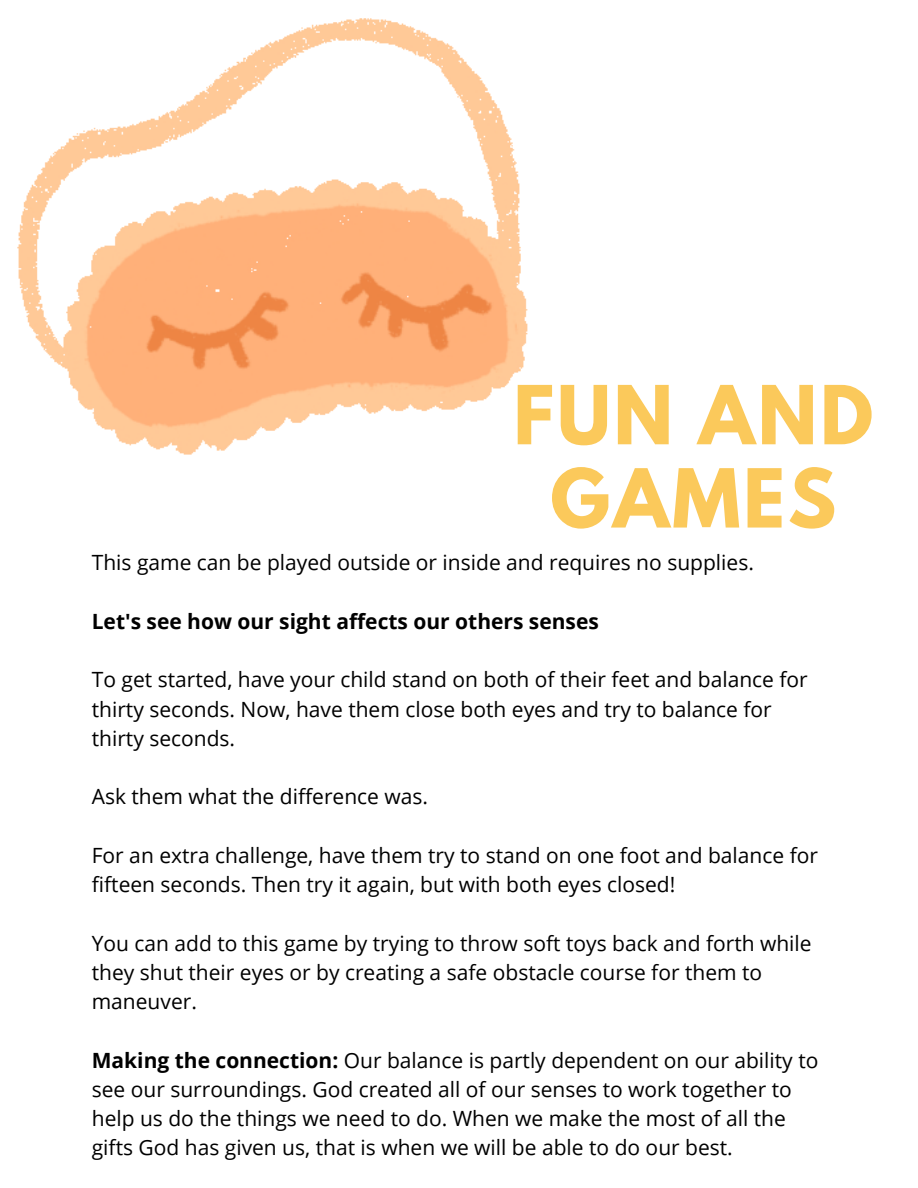
<style>
.page{position:relative;width:918px;height:1188px;background:#fff}
.page>*{position:absolute;margin:0;border:0;box-sizing:border-box;transform-origin:0 0}
.t1{font:700 72px/83.2px "League Spartan";letter-spacing:.04em;color:#fbc95b;text-align:center}
.t2{font:21px/29.2px "Open Sans";color:#000}
.t3{font:700 21px "Open Sans";color:#000}
.s1{font-weight:700}
</style>
<div class="page">
<img style="left:17px;top:18px;width:511px;height:437px">
<h1 class="t1" style="left:513px;top:383px;width:361px">FUN AND<br>GAMES</h1>
<p class="t2" style="left:92px;top:548px;width:664px">This game can be played outside or inside and requires no supplies.</p>
<p class="t3" style="left:92px;top:606px;width:509px">Let's see how our sight affects our others senses</p>
<p class="t2" style="left:92px;top:665px;width:718px">To get started, have your child stand on both of their feet and balance for thirty seconds. Now, have them close both eyes and try to balance for thirty seconds.</p>
<p class="t2" style="left:92px;top:782px;width:338px">Ask them what the difference was.</p>
<p class="t2" style="left:92px;top:840px;width:728px">For an extra challenge, have them try to stand on one foot and balance for fifteen seconds. Then try it again, but with both eyes closed!</p>
<p class="t2" style="left:92px;top:928px;width:721px">You can add to this game by trying to throw soft toys back and forth while they shut their eyes or by creating a safe obstacle course for them to maneuver.</p>
<p class="t2" style="left:92px;top:1045px;width:728px"><span class="s1">Making the connection:</span> Our balance is partly dependent on our ability to see our surroundings. God created all of our senses to work together to help us do the things we need to do. When we make the most of all the gifts God has given us, that is when we will be able to do our best.</p>
</div>
